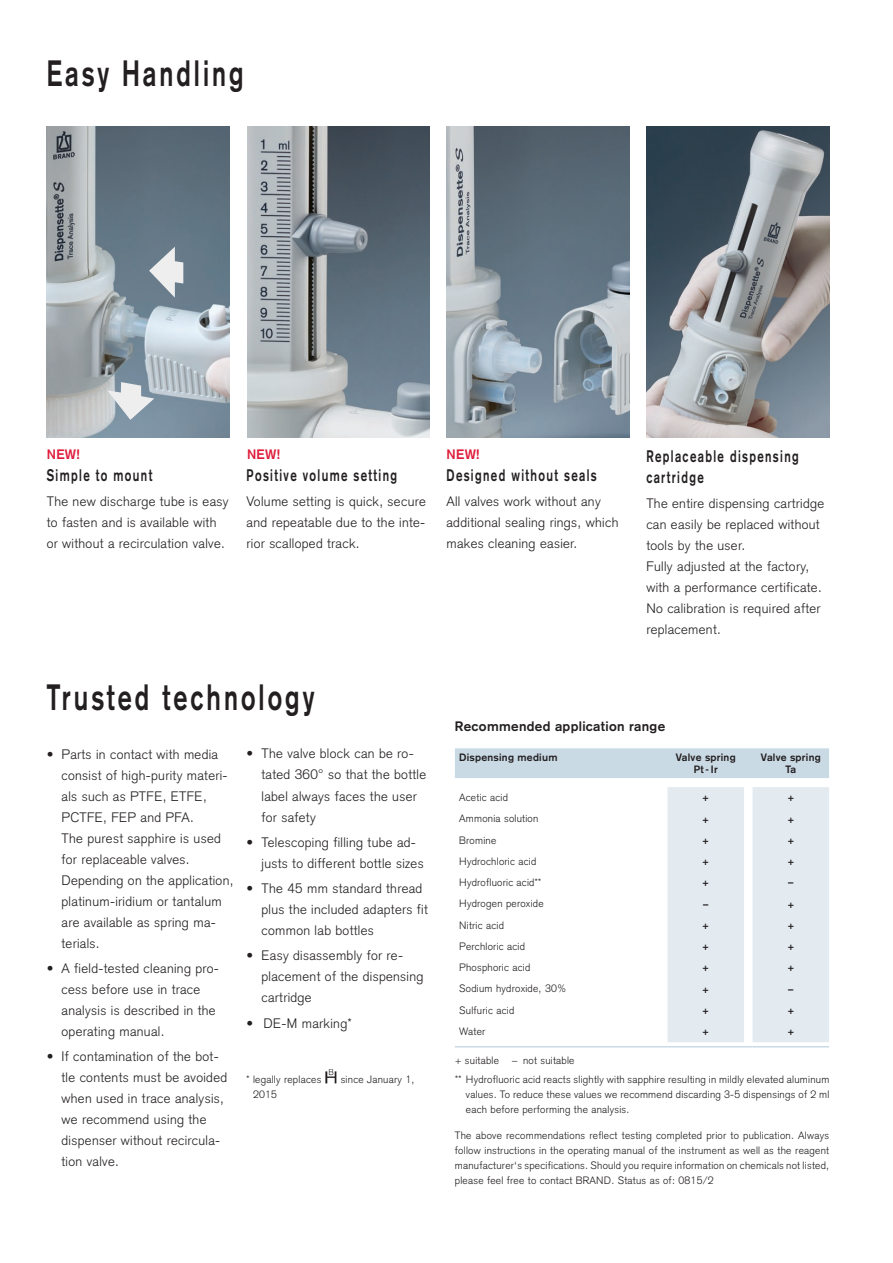
<style>
.page{position:relative;width:893px;height:1263px;background:#fff}
.page>*{position:absolute;margin:0;border:0;box-sizing:border-box;transform-origin:0 0}
.t1{font:700 36px "Akzidenz Grotesk";letter-spacing:.12em;color:#231f20;scale:.7 1}
.t2{font:700 16.5px/21px "Akzidenz Grotesk";letter-spacing:.12em;color:#231f20;scale:.7 1}
.t3{font:300 13.5px/21px "Akzidenz Grotesk";letter-spacing:.025em;color:#231f20}
.t4{font:700 13.5px "Akzidenz Grotesk";letter-spacing:.025em;color:#231f20}
.t5{font:700 13.5px "Akzidenz Grotesk";letter-spacing:.025em;color:#de1e3c}
.t6{font:300 10.5px/15px "Akzidenz Grotesk";letter-spacing:.025em;color:#231f20;text-align:justify}
.t7{font:700 10.5px/12.6px "Akzidenz Grotesk";letter-spacing:.025em;color:#231f20;text-align:center}
</style>
<div class="page">
<img style="left:47px;top:127px;width:183px;height:310px">
<img style="left:646px;top:127px;width:183px;height:310px">
<img style="left:247px;top:127px;width:183px;height:310px">
<img style="left:446px;top:127px;width:183px;height:310px">
<svg style="left:149px;top:247px;width:34px;height:51px;background:#a8b2ba"></svg>
<svg style="left:107px;top:382px;width:47px;height:38px;background:#bdc6cd"></svg>
<div style="left:455px;top:748px;width:374px;height:30px;background:#cadae5"></div>
<hr style="left:455px;top:1046px;width:212px;height:1px;background:#cadae5">
<svg style="left:667px;top:787px;width:162px;height:260px;background:#e4ecf1"></svg>
<hr style="left:753px;top:1046px;width:76px;height:1px;background:#cadae5">
<svg style="left:325px;top:1070px;width:11px;height:13px"></svg>
<h1 class="t1" style="left:47px;top:52px;width:283px">Easy Handling</h1>
<p class="t5" style="left:47px;top:447px;width:35px">NEW!</p>
<p class="t5" style="left:247px;top:447px;width:35px">NEW!</p>
<p class="t2" style="left:47px;top:465px;width:152px">Simple to mount</p>
<p class="t3" style="left:47px;top:491px;width:183px">The new discharge tube is easy to fasten and is available with or without a recirculation valve.</p>
<p class="t2" style="left:247px;top:465px;width:217px">Positive volume setting</p>
<p class="t3" style="left:247px;top:491px;width:181px;text-align:justify">Volume setting is quick, secure and repeatable due to the inte&shy;rior scalloped track.</p>
<h1 class="t1" style="left:47px;top:676px;width:384px">Trusted technology</h1>
<p class="t5" style="left:446px;top:447px;width:35px">NEW!</p>
<p class="t2" style="left:446px;top:465px;width:216px">Designed without seals</p>
<p class="t3" style="left:446px;top:491px;width:173px">All valves work without any additional sealing rings, which makes cleaning easier.</p>
<p class="t2" style="left:646px;top:445px;width:219px">Replaceable dispensing cartridge</p>
<p class="t3" style="left:646px;top:493px;width:179px">The entire dispensing cartridge can easily be replaced without tools by the user.<br>Fully adjusted at the factory, with a performance certificate.<br>No calibration is required after replacement.</p>
<p class="t4" style="left:455px;top:718px;width:212px">Recommended application range</p>
<p class="t3" style="left:261px;top:743px;width:166px;text-indent:-15px">• The valve block can be ro&shy;tated 360° so that the bottle label always faces the user for safety</p>
<p class="t3" style="left:261px;top:832px;width:164px;text-indent:-15px">• Telescoping filling tube ad&shy;justs to different bottle sizes</p>
<p class="t3" style="left:261px;top:878px;width:168px;text-indent:-15px">• The 45 mm standard thread plus the included adapters fit common lab bottles</p>
<p class="t3" style="left:261px;top:945px;width:164px;text-indent:-15px">• Easy disassembly for re&shy;placement of the dispensing cartridge</p>
<p class="t3" style="left:247px;top:1012px;width:106px">• DE-M marking*</p>
<p class="t3" style="left:62px;top:744px;width:174px;text-indent:-15px">• Parts in contact with media consist of high-purity materi&shy;als such as PTFE, ETFE,<br>PCTFE, FEP and PFA.<br>The purest sapphire is used for replaceable valves.<br>Depending on the application, platinum-iridium or tantalum are available as spring ma&shy;terials.</p>
<p class="t3" style="left:62px;top:958px;width:159px;text-indent:-15px">• A field-tested cleaning pro&shy;cess before use in trace analysis is described in the operating manual.</p>
<p class="t3" style="left:62px;top:1046px;width:167px;text-indent:-15px">• If contamination of the bot&shy;tle contents must be avoided when used in trace analysis, we recommend using the dispenser without recircula&shy;tion valve.</p>
<p class="t6" style="left:455px;top:1052px;width:121px">+ suitable – not suitable</p>
<p class="t7" style="left:459px;top:751px;width:100px">Dispensing medium</p>
<p class="t7" style="left:676px;top:751px;width:61px">Valve spring<br>Pt-Ir</p>
<p class="t7" style="left:761px;top:751px;width:61px">Valve spring<br>Ta</p>
<p class="t6" style="left:459px;top:790px;width:50px">Acetic acid</p>
<p class="t7" style="left:703px;top:791px;width:8px">+</p>
<p class="t7" style="left:788px;top:791px;width:8px">+</p>
<p class="t6" style="left:459px;top:811px;width:81px">Ammonia solution</p>
<p class="t7" style="left:703px;top:812px;width:8px">+</p>
<p class="t7" style="left:788px;top:812px;width:8px">+</p>
<p class="t6" style="left:459px;top:833px;width:39px">Bromine</p>
<p class="t7" style="left:703px;top:834px;width:8px">+</p>
<p class="t7" style="left:788px;top:834px;width:8px">+</p>
<p class="t6" style="left:459px;top:854px;width:79px">Hydrochloric acid</p>
<p class="t7" style="left:703px;top:855px;width:8px">+</p>
<p class="t7" style="left:788px;top:855px;width:8px">+</p>
<p class="t6" style="left:459px;top:875px;width:83px">Hydrofluoric acid**</p>
<p class="t7" style="left:703px;top:876px;width:8px">+</p>
<p class="t7" style="left:788px;top:876px;width:7px">–</p>
<p class="t6" style="left:459px;top:896px;width:86px">Hydrogen peroxide</p>
<p class="t7" style="left:703px;top:897px;width:7px">–</p>
<p class="t7" style="left:788px;top:897px;width:8px">+</p>
<p class="t6" style="left:459px;top:918px;width:46px">Nitric acid</p>
<p class="t7" style="left:703px;top:919px;width:8px">+</p>
<p class="t7" style="left:788px;top:919px;width:8px">+</p>
<p class="t6" style="left:459px;top:939px;width:67px">Perchloric acid</p>
<p class="t7" style="left:703px;top:940px;width:8px">+</p>
<p class="t7" style="left:788px;top:940px;width:8px">+</p>
<p class="t6" style="left:459px;top:960px;width:73px">Phosphoric acid</p>
<p class="t7" style="left:703px;top:961px;width:8px">+</p>
<p class="t7" style="left:788px;top:961px;width:8px">+</p>
<p class="t6" style="left:459px;top:981px;width:109px">Sodium hydroxide, 30%</p>
<p class="t7" style="left:703px;top:982px;width:8px">+</p>
<p class="t7" style="left:788px;top:982px;width:7px">–</p>
<p class="t6" style="left:459px;top:1003px;width:57px">Sulfuric acid</p>
<p class="t7" style="left:703px;top:1004px;width:8px">+</p>
<p class="t7" style="left:788px;top:1004px;width:8px">+</p>
<p class="t6" style="left:459px;top:1024px;width:28px">Water</p>
<p class="t7" style="left:703px;top:1025px;width:8px">+</p>
<p class="t7" style="left:788px;top:1025px;width:8px">+</p>
<p class="t6" style="left:466px;top:1072px;width:365px;text-indent:-11px">** Hydrofluoric acid reacts slightly with sapphire resulting in mildly elevated aluminum values. To reduce these values we recommend discarding 3-5 dispensings of 2 ml each before performing the analysis.</p>
<p class="t6" style="left:455px;top:1128px;width:376px">The above recommendations reflect testing completed prior to publication. Always follow instructions in the operating manual of the instrument as well as the reagent manufacturer‘s specifications. Should you require information on chemicals not listed, please feel free to contact BRAND. Status as of: 0815/2</p>
<p class="t6" style="left:247px;top:1072px;width:76px">* legally replaces</p>
<p class="t6" style="left:341px;top:1072px;width:75px">since January 1,</p>
<p class="t6" style="left:253px;top:1087px;width:26px">2015</p>
</div>
